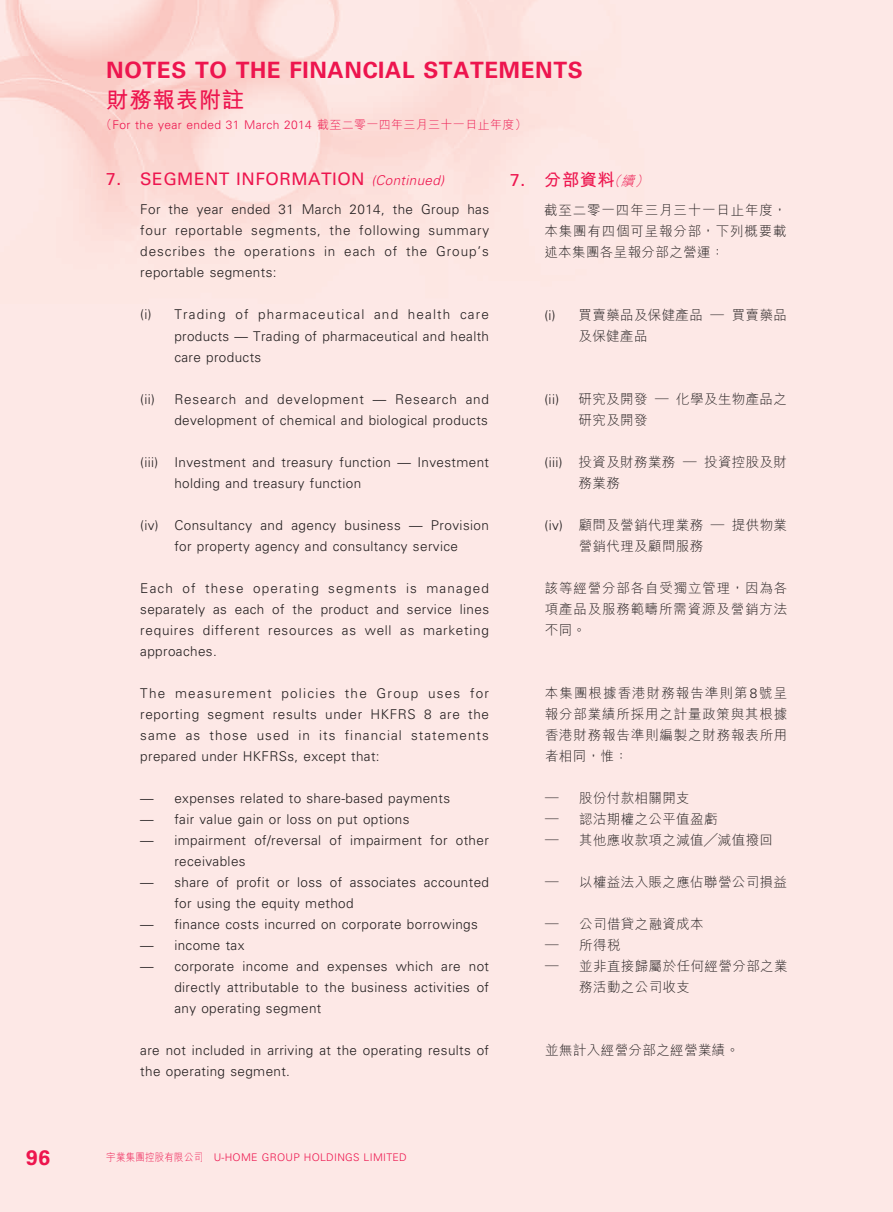
<style>
.page{position:relative;width:893px;height:1212px;background:#fff}
.page>*{position:absolute;margin:0;border:0;box-sizing:border-box;transform-origin:0 0}
.t1{font:700 22.5px "Univers";letter-spacing:.03em;color:#ed154e}
.t2{font:700 22.5px "M Hei HK";letter-spacing:.03em;color:#ed154e}
.t3{font:700 21px "Univers";color:#ed154e}
.t4{font:17.25px "Univers";color:#ed154e}
.t5{font:700 17.25px "M Hei HK";color:#ed154e}
.t6{font:300 13.5px/21px "Univers";letter-spacing:.03em;color:#231f20}
.t7{font:300 13.5px/21px "M Hei HK";letter-spacing:.03em;color:#231f20}
.t8{font:300 12px "Univers";letter-spacing:.03em;color:#ed154e}
.t9{font:300 10.5px "Univers";letter-spacing:.03em;color:#ed154e}
.s1{font-family:"M Hei HK"}
.s2{font-weight:400;font-size:17.25px;color:#ed154e}
.s3{font-style:italic;color:#ed154e}
.s4{font-family:"Univers";font-weight:400}
.s5{font-weight:300;font-style:italic;font-size:13.5px}
.s6{font-family:"Univers"}
</style>
<div class="page">
<h1 class="t1" style="left:106px;top:57px;width:478px">NOTES TO THE FINANCIAL STATEMENTS</h1>
<h1 class="t2" style="left:106px;top:83px;width:140px">財務報表附註</h1>
<p class="t8" style="left:100px;top:117px;width:428px"><span class="s1">（</span>For the year ended 31 March 2014 <span class="s1">截至二零一四年三月三十一日止年度）</span></p>
<p class="t4" style="left:106px;top:169px;width:30px">7. SEGME</p>
<p class="t4" style="left:205px;top:169px;width:63px">NT INFORMATIO</p>
<p class="t6" style="left:140px;top:165px;width:350px;line-height:29.5px;text-indent:211px"><span class="s2">N</span> <span class="s3">(Continued)<br></span>For the year ended 31 March 2014, the Group has</p>
<p class="t6" style="left:140px;top:220px;width:350px;text-align:justify">four reportable segments, the following summary describes the operations in each of the Group’s reportable segments:</p>
<p class="t6" style="left:174px;top:304px;width:316px;text-align:justify;text-indent:-34px">(i) Trading of pharmaceutical and health care products — Trading of pharmaceutical and health care products</p>
<p class="t6" style="left:140px;top:388px;width:350px;text-align:right">(ii) Research and development — Research and development of chemical and biological products</p>
<p class="t6" style="left:174px;top:451px;width:316px;text-indent:-34px">(iii) Investment and treasury function — Investment holding and treasury function</p>
<p class="t6" style="left:140px;top:514px;width:350px;text-align:center">(iv) Consultancy and agency business — Provision for property agency and consultancy service</p>
<p class="t6" style="left:140px;top:577px;width:350px;text-align:justify">Each of these operating segments is managed separately as each of the product and service lines requires different resources as well as marketing approaches.</p>
<p class="t6" style="left:140px;top:682px;width:350px;text-align:justify">The measurement policies the Group uses for reporting segment results under HKFRS 8 are the same as those used in its financial statements prepared under HKFRSs, except that:</p>
<p class="t6" style="left:140px;top:787px;width:311px">— expenses related to share-based payments</p>
<p class="t6" style="left:140px;top:808px;width:271px">— fair value gain or loss on put options</p>
<p class="t6" style="left:174px;top:829px;width:316px;text-indent:-34px">— impairment of/reversal of impairment for other receivables</p>
<p class="t6" style="left:174px;top:871px;width:316px;text-indent:-34px">— share of profit or loss of associates accounted for using the equity method</p>
<p class="t6" style="left:140px;top:913px;width:339px">— finance costs incurred on corporate borrowings</p>
<p class="t6" style="left:140px;top:934px;width:106px">— income tax</p>
<p class="t6" style="left:174px;top:955px;width:316px;text-align:justify;text-indent:-34px">— corporate income and expenses which are not directly attributable to the business activities of any operating segment</p>
<p class="t6" style="left:140px;top:1039px;width:350px">are not included in arriving at the operating results of the operating segment.</p>
<p class="t5" style="left:510px;top:167px;width:144px"><span class="s4">7.</span> 分部資料<span class="s5">（續）</span></p>
<p class="t7" style="left:544px;top:199px;width:244px;text-align:justify">截至二零一四年三月三十一日止年度，本集團有四個可呈報分部，下列概要載述本集團各呈報分部之營運：</p>
<p class="t7" style="left:578px;top:304px;width:210px;text-indent:-34px"><span class="s6">(i)</span> 買賣藥品及保健產品 — 買賣藥品及保健產品</p>
<p class="t7" style="left:579px;top:388px;width:210px;text-indent:-34px"><span class="s6">(ii)</span> 研究及開發 — 化學及生物產品之研究及開發</p>
<p class="t7" style="left:579px;top:451px;width:210px;text-indent:-34px"><span class="s6">(iii)</span> 投資及財務業務 — 投資控股及財務業務</p>
<p class="t7" style="left:579px;top:514px;width:210px;text-indent:-34px"><span class="s6">(iv)</span> 顧問及營銷代理業務 — 提供物業營銷代理及顧問服務</p>
<p class="t7" style="left:545px;top:577px;width:244px;text-align:justify">該等經營分部各自受獨立管理，因為各項產品及服務範疇所需資源及營銷方法不同。</p>
<p class="t7" style="left:545px;top:682px;width:244px;text-align:justify">本集團根據香港財務報告準則第<span class="s6">8</span>號呈報分部業績所採用之計量政策與其根據香港財務報告準則編製之財務報表所用者相同，惟：</p>
<p class="t7" style="left:545px;top:787px;width:146px">— 股份付款相關開支</p>
<p class="t7" style="left:545px;top:808px;width:174px">— 認沽期權之公平值盈虧</p>
<p class="t7" style="left:545px;top:829px;width:229px">— 其他應收款項之減值╱減值撥回</p>
<p class="t7" style="left:545px;top:871px;width:243px">— 以權益法入賬之應佔聯營公司損益</p>
<p class="t7" style="left:545px;top:913px;width:160px">— 公司借貸之融資成本</p>
<p class="t7" style="left:545px;top:934px;width:77px">— 所得稅</p>
<p class="t7" style="left:579px;top:955px;width:210px;text-indent:-34px">— 並非直接歸屬於任何經營分部之業務活動之公司收支</p>
<p class="t7" style="left:545px;top:1039px;width:195px">並無計入經營分部之經營業績。</p>
<h2 class="t3" style="left:26px;top:1145px;width:25px">96</h2>
<p class="t9" style="left:106px;top:1151px;width:302px"><span class="s1">宇業集團控股有限公司</span> U-HOME GROUP HOLDINGS LIMITED</p>
</div>
